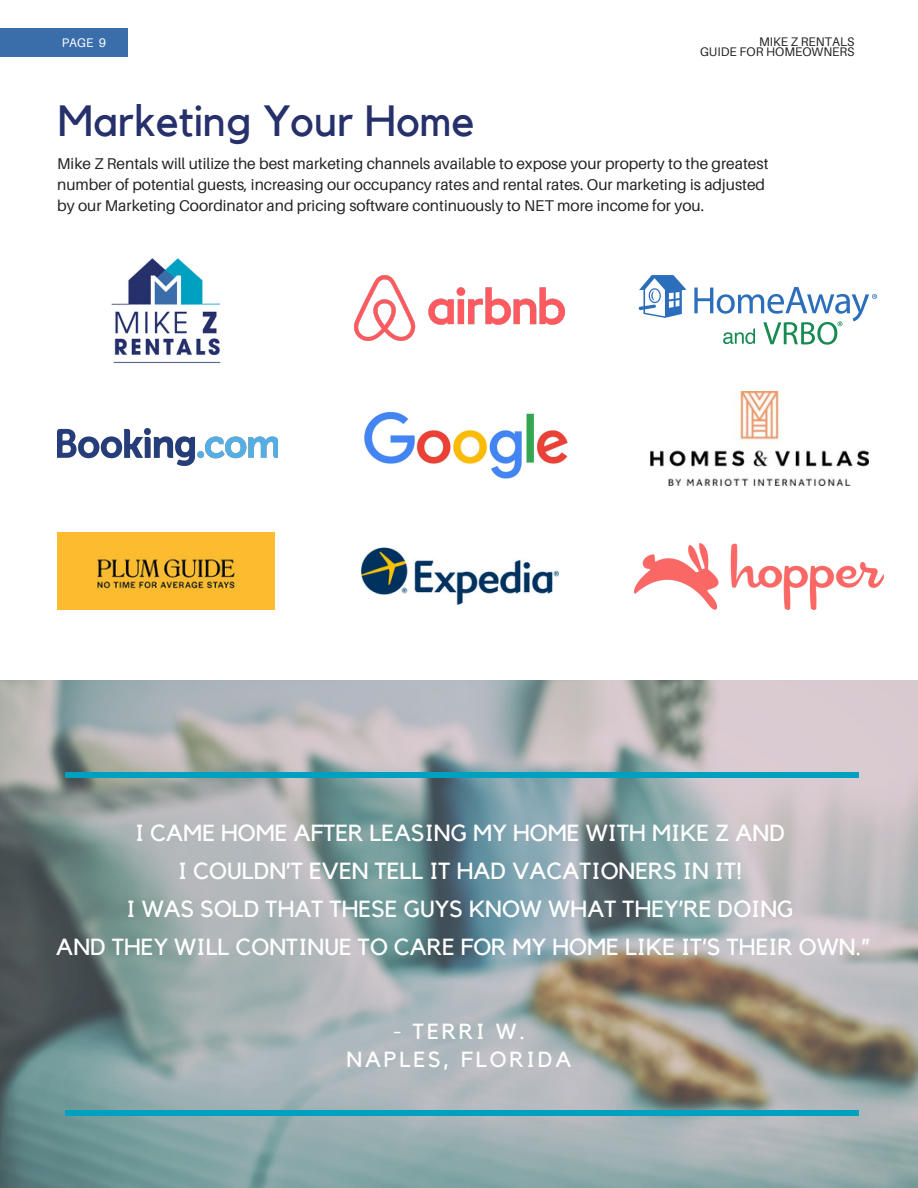
<style>
.page{position:relative;width:918px;height:1188px;background:#fff}
.page>*{position:absolute;margin:0;border:0;box-sizing:border-box;transform-origin:0 0}
.t1{font:43.65px "Kollektif";color:#26306b}
.t2{font:23.25px "Kollektif";color:#fff}
.t3{font:21.75px "Kollektif";letter-spacing:.13em;color:#fff}
.t4{font:15.6px "Aileron";color:#222}
.t5{font:12.45px "Aileron";color:#222}
.t6{font:12.45px "Aileron";color:#fff}
</style>
<div class="page">
<img style="left:355px;top:276px;width:210px;height:65px">
<div style="left:0;top:29px;width:128px;height:28px;background:#3a6eaa"></div>
<img style="left:638px;top:275px;width:240px;height:70px">
<img style="left:57px;top:428px;width:221px;height:37px">
<img style="left:361px;top:547px;width:199px;height:58px">
<img style="left:634px;top:543px;width:250px;height:66px">
<img style="left:650px;top:391px;width:219px;height:95px">
<img style="left:364px;top:411px;width:204px;height:68px">
<img style="left:0;top:680px;width:918px;height:508px">
<hr style="left:65px;top:773px;width:793px;height:4px;background:#00a0c0">
<hr style="left:65px;top:1111px;width:793px;height:4px;background:#00a0c0">
<img style="left:57px;top:532px;width:217px;height:78px">
<img style="left:111px;top:258px;width:110px;height:105px">
<p class="t6" style="left:62px;top:35px;width:46px">PAGE 9</p>
<p class="t5" style="left:759px;top:34px;width:97px">MIKE Z RENTALS</p>
<p class="t5" style="left:700px;top:44px;width:156px">GUIDE FOR HOMEOWNERS</p>
<p class="t1" style="left:57px;top:101px;width:419px">Marketing Your Home</p>
<p class="t4" style="left:57px;top:154px;width:713px">Mike Z Rentals will utilize the best marketing channels available to expose your property to the greatest</p>
<p class="t4" style="left:57px;top:175px;width:709px">number of potential guests, increasing our occupancy rates and rental rates. Our marketing is adjusted</p>
<p class="t4" style="left:57px;top:196px;width:648px">by our Marketing Coordinator and pricing software continuously to NET more income for you.</p>
<p class="t2" style="left:135px;top:822px;width:652px">I CAME HOME AFTER LEASING MY HOME WITH MIKE Z AND</p>
<p class="t2" style="left:178px;top:860px;width:566px">I COULDN’T EVEN TELL IT HAD VACATIONERS IN IT!</p>
<p class="t2" style="left:127px;top:898px;width:669px">I WAS SOLD THAT THESE GUYS KNOW WHAT THEY’RE DOING</p>
<p class="t2" style="left:56px;top:936px;width:815px">AND THEY WILL CONTINUE TO CARE FOR MY HOME LIKE IT’S THEIR OWN.”</p>
<p class="t3" style="left:393px;top:1022px;width:133px">- TERRI W.</p>
<p class="t3" style="left:346px;top:1050px;width:227px">NAPLES, FLORIDA</p>
</div>
